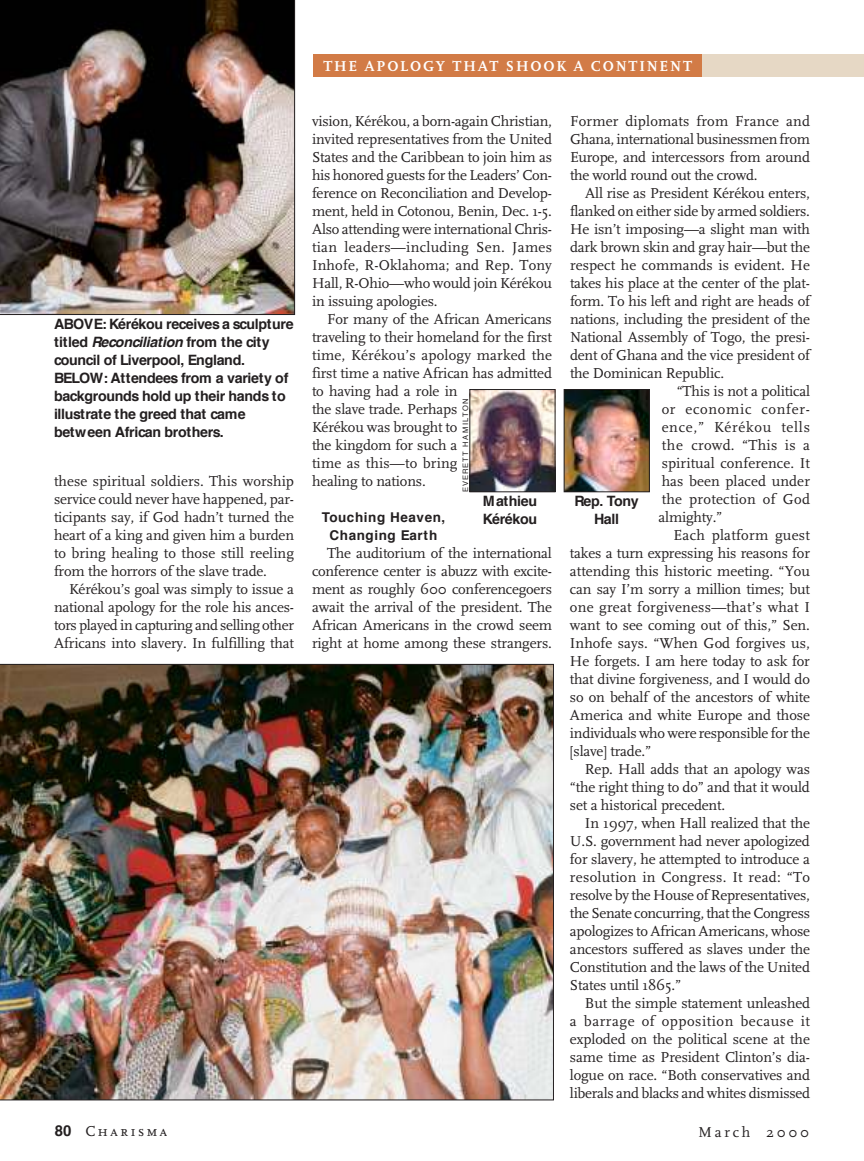
<style>
.page{position:relative;width:864px;height:1161px;background:#fff}
.page>*{position:absolute;margin:0;border:0;box-sizing:border-box;transform-origin:0 0}
.t1{font:15px/18px "FF Scala";letter-spacing:-.01em;color:#231f20;text-align:justify}
.t2{font:15px "FF Scala";letter-spacing:.02em;color:#231f20}
.t3{font:15px "FF Scala";letter-spacing:.05em;color:#231f20}
.t4{font:15px "FF Scala";letter-spacing:.015em;color:#231f20}
.t5{font:700 15px "FF Scala";letter-spacing:.12em;color:#fff}
.t6{font:15px "FF Scala";letter-spacing:.035em;color:#231f20}
.t7{font:15px "FF Scala CAPS";letter-spacing:.15em;color:#231f20}
.t8{font:15px "FF Scala";letter-spacing:.18em;color:#231f20}
.t9{font:700 14.25px/18px "Helvetica";letter-spacing:-.02em;color:#231f20}
.t10{font:700 13.5px/18px "Helvetica";letter-spacing:.04em;color:#231f20;text-align:center}
.t11{font:7.5px "Helvetica";letter-spacing:.165em;color:#231f20}
.s1{font-style:italic}
.s2{font-family:"Helvetica";font-weight:700}
</style>
<div class="page">
<div style="left:695px;top:54px;width:169px;height:22px;background:#e6d8c5"></div>
<div style="left:314px;top:54px;width:388px;height:22px;background:#d27b46"></div>
<img style="left:472px;top:391px;width:81px;height:99px">
<div style="left:470px;top:389px;width:85px;height:103px;border:1px solid #231f20"></div>
<img style="left:566px;top:391px;width:82px;height:99px">
<div style="left:564px;top:389px;width:86px;height:103px;border:1px solid #231f20"></div>
<img style="left:0;top:0;width:295px;height:315px">
<img style="left:0;top:664px;width:554px;height:436px">
<p class="t9" style="left:54px;top:316px;width:241px">ABOVE: Kérékou receives a sculpture titled <span class="s1">Reconciliation</span> from the city council of Liverpool, England.<br>BELOW: Attendees from a variety of backgrounds hold up their hands to illustrate the greed that came between African brothers.</p>
<p class="t1" style="left:54px;top:473px;width:242px">these spiritual soldiers. This worship service could never have happened, par&shy;ticipants say, if God hadn’t turned the heart of a king and given him a burden to bring healing to those still reeling from the horrors of the slave trade.</p>
<p class="t1" style="left:54px;top:581px;width:242px;text-indent:15px">Kérékou’s goal was simply to issue a national apology for the role his ances&shy;tors played in capturing and selling other Africans into slavery. In fulfilling that</p>
<p class="t5" style="left:323px;top:57px;width:370px">THE APOLOGY THAT SHOOK A CONTINENT</p>
<p class="t1" style="left:570px;top:113px;width:242px">Former diplomats from France and Ghana, international businessmen from Europe, and intercessors from around the world round out the crowd.</p>
<p class="t1" style="left:585px;top:185px;width:227px">All rise as President Kérékou enters,</p>
<p class="t1" style="left:570px;top:203px;width:242px">flanked on either side by armed soldiers.</p>
<p class="t1" style="left:570px;top:221px;width:241px">He isn’t imposing—a slight man with</p>
<p class="t1" style="left:570px;top:239px;width:241px">dark brown skin and gray hair—but the</p>
<p class="t1" style="left:570px;top:257px;width:242px">respect he commands is evident. He</p>
<p class="t1" style="left:570px;top:275px;width:242px">takes his place at the center of the plat-</p>
<p class="t1" style="left:570px;top:293px;width:242px">form. To his left and right are heads of</p>
<p class="t1" style="left:570px;top:311px;width:242px">nations, including the president of the</p>
<p class="t1" style="left:570px;top:329px;width:242px">National Assembly of Togo, the presi-</p>
<p class="t1" style="left:570px;top:347px;width:241px">dent of Ghana and the vice president of</p>
<p class="t1" style="left:570px;top:365px;width:156px">the Dominican Republic.</p>
<p class="t1" style="left:677px;top:383px;width:135px">“This is not a political</p>
<p class="t3" style="left:662px;top:403px;width:150px">or economic confer-</p>
<p class="t3" style="left:662px;top:421px;width:150px">ence,” Kérékou tells</p>
<p class="t2" style="left:662px;top:439px;width:150px">the crowd. “This is a</p>
<p class="t1" style="left:662px;top:455px;width:150px">spiritual conference. It</p>
<p class="t1" style="left:662px;top:473px;width:150px">has been placed under</p>
<p class="t2" style="left:662px;top:493px;width:150px">the protection of God</p>
<p class="t1" style="left:659px;top:509px;width:65px">almighty.”</p>
<p class="t2" style="left:674px;top:529px;width:138px">Each platform guest</p>
<p class="t1" style="left:570px;top:545px;width:241px">takes a turn expressing his reasons for</p>
<p class="t1" style="left:570px;top:563px;width:242px">attending this historic meeting. “You</p>
<p class="t1" style="left:570px;top:581px;width:242px">can say I’m sorry a million times; but</p>
<p class="t4" style="left:570px;top:601px;width:242px">one great forgiveness—that’s what I</p>
<p class="t1" style="left:570px;top:617px;width:242px">want to see coming out of this,” Sen.</p>
<p class="t1" style="left:570px;top:635px;width:242px">Inhofe says. “When God forgives us,</p>
<p class="t1" style="left:570px;top:653px;width:241px">He forgets. I am here today to ask for</p>
<p class="t1" style="left:570px;top:671px;width:242px">that divine forgiveness, and I would do</p>
<p class="t1" style="left:570px;top:689px;width:242px">so on behalf of the ancestors of white</p>
<p class="t1" style="left:570px;top:707px;width:242px">America and white Europe and those</p>
<p class="t1" style="left:570px;top:725px;width:242px">individuals who were responsible for the</p>
<p class="t1" style="left:570px;top:743px;width:83px">[slave] trade.”</p>
<p class="t1" style="left:585px;top:761px;width:227px">Rep. Hall adds that an apology was</p>
<p class="t1" style="left:570px;top:779px;width:241px">“the right thing to do” and that it would</p>
<p class="t1" style="left:570px;top:797px;width:157px">set a historical precedent.</p>
<p class="t1" style="left:585px;top:815px;width:226px">In 1997, when Hall realized that the</p>
<p class="t1" style="left:570px;top:833px;width:241px">U.S. government had never apologized</p>
<p class="t1" style="left:570px;top:851px;width:241px">for slavery, he attempted to introduce a</p>
<p class="t2" style="left:570px;top:871px;width:241px">resolution in Congress. It read: “To</p>
<p class="t1" style="left:570px;top:887px;width:242px">resolve by the House of Representatives,</p>
<p class="t1" style="left:570px;top:905px;width:242px">the Senate concurring, that the Congress</p>
<p class="t1" style="left:570px;top:923px;width:242px">apologizes to African Americans, whose</p>
<p class="t1" style="left:570px;top:941px;width:242px">ancestors suffered as slaves under the</p>
<p class="t1" style="left:570px;top:959px;width:242px">Constitution and the laws of the United</p>
<p class="t1" style="left:570px;top:977px;width:113px">States until 1865.”</p>
<p class="t1" style="left:585px;top:995px;width:227px">But the simple statement unleashed</p>
<p class="t6" style="left:570px;top:1015px;width:242px">a barrage of opposition because it</p>
<p class="t1" style="left:570px;top:1031px;width:242px">exploded on the political scene at the</p>
<p class="t1" style="left:570px;top:1049px;width:242px">same time as President Clinton’s dia-</p>
<p class="t1" style="left:570px;top:1067px;width:241px">logue on race. “Both conservatives and</p>
<p class="t1" style="left:570px;top:1085px;width:242px">liberals and blacks and whites dismissed</p>
<p class="t1" style="left:312px;top:113px;width:242px">vision, Kérékou, a born-again Christian, invited representatives from the United States and the Caribbean to join him as his honored guests for the Leaders’ Con&shy;ference on Reconciliation and Develop&shy;ment, held in Cotonou, Benin, Dec. 1-5.<br>Also attending were international Chris&shy;tian leaders—including Sen. James Inhofe, R-Oklahoma; and Rep. Tony Hall, R-Ohio—who would join Kérékou in issuing apologies.</p>
<p class="t1" style="left:312px;top:311px;width:241px;text-align:left;text-indent:15px">For many of the African Americans traveling to their homeland for the first time, Kérékou’s apology marked the first time a native African has admitted to having had a role in<br>the slave trade. Perhaps<br>Kérékou was brought to<br>the kingdom for such a<br>time as this—to bring<br>healing to nations.</p>
<p class="t10" style="left:322px;top:509px;width:125px">Touching Heaven,<br>Changing Earth</p>
<p class="t1" style="left:312px;top:545px;width:242px;text-indent:15px">The auditorium of the international conference center is abuzz with excite&shy;ment as roughly 600 conferencegoers await the arrival of the president. The African Americans in the crowd seem right at home among these strangers.</p>
<p class="t11" style="left:461px;top:492px;width:95px;rotate:-90deg">EVERETT HAM ILTON</p>
<p class="t9" style="left:483px;top:493px;width:56px">Mathieu<br>Kérékou</p>
<p class="t9" style="left:574px;top:493px;width:66px;text-align:center">Rep. Tony<br>Hall</p>
<p class="t7" style="left:55px;top:1122px;width:114px"><span class="s2">80</span> Charisma</p>
<p class="t8" style="left:699px;top:1126px;width:112px">March 2000</p>
</div>
